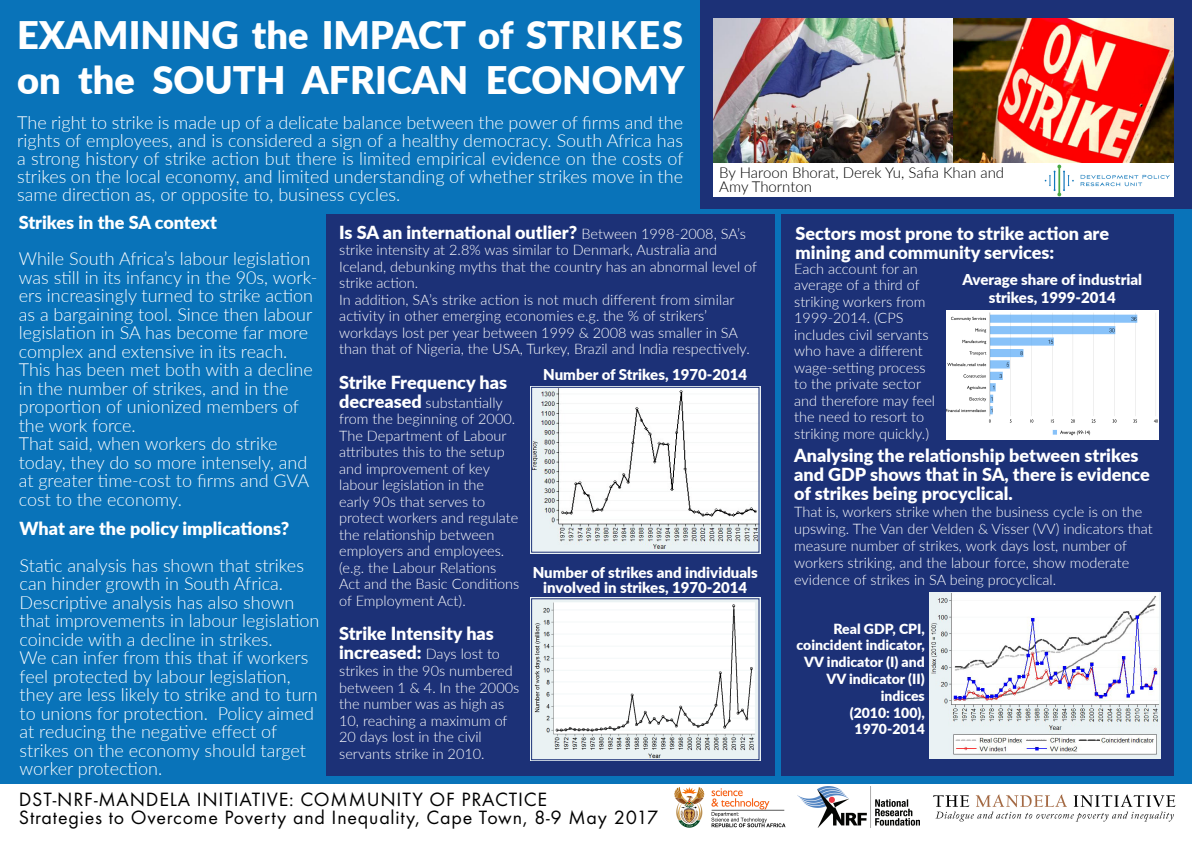
<style>
.page{position:relative;width:1192px;height:842px;background:#fff}
.page>*{position:absolute;margin:0;border:0;box-sizing:border-box;transform-origin:0 0}
.t1{font:900 38px/45.6px "Lato";color:#fff}
.t2{font:20px "Futura TOT";letter-spacing:.04em;color:#000}
.t3{font:300 18px/18.5px "Lato";color:#fff}
.t4{font:900 18px/19px "Lato";color:#fff}
.t5{font:900 15px/18px "Lato";color:#fff;text-align:center}
.t6{font:300 15px "Lato";color:#000}
.t7{font:300 14.5px/16.5px "Lato";color:#fff}
.t8{font:900 14px/16.8px "Lato";color:#fff;text-align:right}
.s1{font-weight:300;font-size:14.5px}
.s2{font-weight:900;font-size:18px}
</style>
<div class="page">
<div style="left:0;top:0;width:1192px;height:784px;background:#0973b9"></div>
<div style="left:700px;top:0;width:492px;height:208px;background:#1c3177"></div>
<img style="left:952px;top:18px;width:222px;height:145px">
<img style="left:713px;top:18px;width:239px;height:145px">
<div style="left:326px;top:214px;width:448px;height:561px;background:#1c3177"></div>
<svg style="left:530px;top:597px;width:231px;height:164px;background:#eef0f0"></svg>
<div style="left:531px;top:598px;width:228px;height:162px;border:1px solid #1c3177"></div>
<svg style="left:530px;top:386px;width:231px;height:168px;background:#ebedee"></svg>
<div style="left:531px;top:387px;width:228px;height:165px;border:1px solid #1c3177"></div>
<div style="left:782px;top:214px;width:392px;height:561px;background:#1c3177"></div>
<div style="left:713px;top:163px;width:461px;height:34px;background:#fff"></div>
<img style="left:1044px;top:164px;width:126px;height:33px">
<img style="left:946px;top:310px;width:212px;height:129px">
<img style="left:929px;top:592px;width:231px;height:167px">
<img style="left:674px;top:787px;width:112px;height:41px">
<img style="left:933px;top:794px;width:243px;height:28px">
<img style="left:798px;top:786px;width:121px;height:41px">
<p class="t1" style="left:17px;top:10px;width:669px">EXAMINING the IMPACT of STRIKES on the SOUTH AFRICAN ECONOMY</p>
<p class="t3" style="left:17px;top:113px;width:668px;line-height:18px;text-align:justify">The right to strike is made up of a delicate balance between the power of firms and the rights of employees, and is considered a sign of a healthy democracy. South Africa has a strong history of strike action but there is limited empirical evidence on the costs of strikes on the local economy, and limited understanding of whether strikes move in the same direction as, or opposite to, business cycles.</p>
<p class="t6" style="left:719px;top:162px;width:286px">By Haroon Bhorat, Derek Yu, Safia Khan and</p>
<p class="t6" style="left:719px;top:176px;width:94px">Amy Thornton</p>
<p class="t4" style="left:19px;top:212px;width:200px">Strikes in the SA context</p>
<p class="t3" style="left:19px;top:249px;width:300px">While South Africa’s labour legislation was still in its infancy in the 90s, work&shy;ers increasingly turned to strike action as a bargaining tool. Since then labour legislation in SA has become far more complex and extensive in its reach.<br>This has been met both with a decline in the number of strikes, and in the proportion of unionized members of the work force.</p>
<p class="t3" style="left:19px;top:434px;width:260px">That said, when workers do strike</p>
<p class="t3" style="left:19px;top:452px;width:292px;text-align:justify">today, they do so more intensely, and at greater time-cost to firms and GVA cost to the economy.</p>
<p class="t4" style="left:20px;top:518px;width:271px">What are the policy implications?</p>
<p class="t3" style="left:20px;top:555px;width:286px">Static analysis has shown that strikes can hinder growth in South Africa.</p>
<p class="t3" style="left:20px;top:592px;width:301px">Descriptive analysis has also shown that improvements in labour legislation</p>
<p class="t3" style="left:20px;top:629px;width:255px">coincide with a decline in strikes.</p>
<p class="t3" style="left:20px;top:648px;width:300px">We can infer from this that if workers feel protected by labour legislation, they are less likely to strike and to turn to unions for protection. Policy aimed at reducing the negative effect of strikes on the economy should target worker protection.</p>
<p class="t4" style="left:339px;top:222px;width:408px">Is SA an international outlier? <span class="s1">Between 1998-2008, SA’s</span></p>
<p class="t7" style="left:339px;top:241px;width:380px">strike intensity at 2.8% was similar to Denmark, Australia and</p>
<p class="t7" style="left:339px;top:258px;width:419px">Iceland, debunking myths that the country has an abnormal level of strike action.</p>
<p class="t7" style="left:339px;top:291px;width:397px">In addition, SA’s strike action is not much different from similar</p>
<p class="t7" style="left:339px;top:307px;width:369px">activity in other emerging economies e.g. the % of strikers’</p>
<p class="t7" style="left:339px;top:324px;width:412px">workdays lost per year between 1999 &amp; 2008 was smaller in SA than that of Nigeria, the USA, Turkey, Brazil and India respectively.</p>
<p class="t4" style="left:339px;top:372px;width:169px">Strike Frequency has</p>
<p class="t7" style="left:339px;top:394px;width:178px"><span class="s2">decreased</span> substantially from the beginning of 2000.</p>
<p class="t7" style="left:339px;top:427px;width:169px">The Department of Labour attributes this to the setup and improvement of key</p>
<p class="t7" style="left:339px;top:476px;width:146px">labour legislation in the</p>
<p class="t7" style="left:339px;top:493px;width:148px">early 90s that serves to</p>
<p class="t7" style="left:339px;top:509px;width:181px">protect workers and regulate the relationship between</p>
<p class="t7" style="left:339px;top:542px;width:182px">employers and employees. (e.g. the Labour Relations<br>Act and the Basic Conditions of Employment Act).</p>
<p class="t4" style="left:339px;top:624px;width:162px">Strike Intensity has increased: <span class="s1">Days lost to</span></p>
<p class="t7" style="left:339px;top:662px;width:182px">strikes in the 90s numbered between 1 &amp; 4. In the 2000s the number was as high as<br>10, reaching a maximum of<br>20 days lost in the civil</p>
<p class="t7" style="left:339px;top:744px;width:147px">servants strike in 2010.</p>
<p class="t5" style="left:543px;top:365px;width:206px">Number of Strikes, 1970-2014</p>
<p class="t5" style="left:533px;top:563px;width:227px">Number of strikes and individuals</p>
<p class="t5" style="left:543px;top:578px;width:206px">involved in strikes, 1970-2014</p>
<p class="t2" style="left:19px;top:788px;width:530px">DST-NRF-MANDELA INITIATIVE: COMMUNITY OF PRACTICE</p>
<p class="t2" style="left:19px;top:805px;width:641px">Strategies to Overcome Poverty and Inequality, Cape Town, 8-9 May 2017</p>
<p class="t4" style="left:796px;top:223px;width:315px">Sectors most prone to strike action are</p>
<p class="t4" style="left:796px;top:242px;width:260px">mining and community services:</p>
<p class="t7" style="left:794px;top:260px;width:133px">Each account for an average of a third of striking workers from<br>1999-2014. (CPS</p>
<p class="t7" style="left:794px;top:326px;width:142px">includes civil servants who have a different wage-setting process to the private sector and therefore may feel the need to resort to striking more quickly.)</p>
<p class="t5" style="left:963px;top:270px;width:181px">Average share of industrial strikes, 1999-2014</p>
<p class="t4" style="left:794px;top:446px;width:357px">Analysing the relationship between strikes and GDP shows that in SA, there is evidence of strikes being procyclical.</p>
<p class="t7" style="left:794px;top:503px;width:360px;line-height:17px">That is, workers strike when the business cycle is on the upswing. The Van der Velden &amp; Visser (VV) indicators that measure number of strikes, work days lost, number of workers striking, and the labour force, show moderate</p>
<p class="t7" style="left:794px;top:571px;width:264px">evidence of strikes in SA being procyclical.</p>
<p class="t8" style="left:834px;top:619px;width:93px">Real GDP, CPI,</p>
<p class="t8" style="left:797px;top:636px;width:130px">coincident indicator,<br>VV indicator (I) and<br>VV indicator (II)</p>
<p class="t8" style="left:881px;top:687px;width:45px">indices</p>
<p class="t8" style="left:850px;top:703px;width:77px">(2010: 100),</p>
<p class="t8" style="left:855px;top:720px;width:72px">1970-2014</p>
</div>
